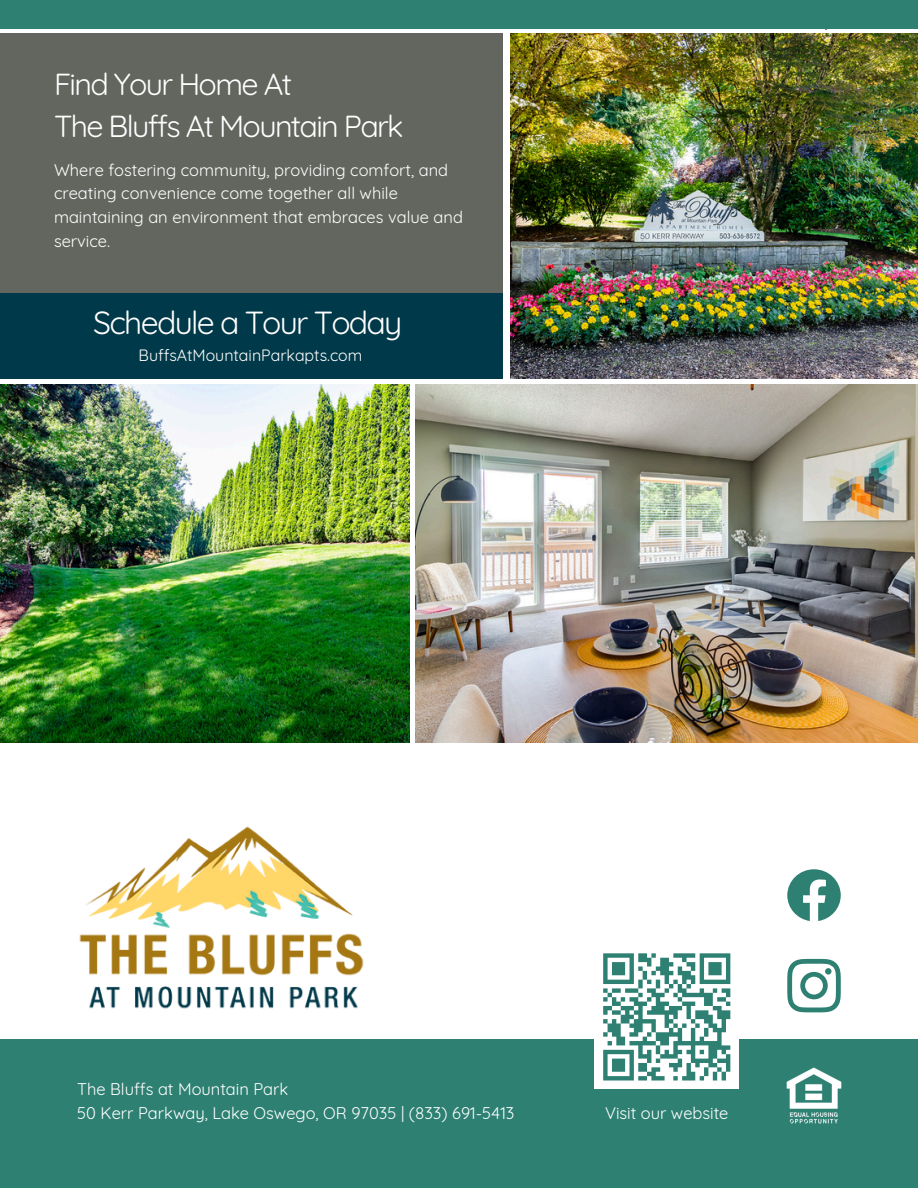
<style>
.page{position:relative;width:918px;height:1188px;background:#fff}
.page>*{position:absolute;margin:0;border:0;box-sizing:border-box;transform-origin:0 0}
.t1{font:31.95px "Quicksand";letter-spacing:-.055em;color:#fff}
.t2{font:30.45px/42.6px "Quicksand";letter-spacing:-.055em;color:#fff}
.t3{font:16.5px/23.7px "Quicksand";color:#fff}
.t4{font:15.9px "Quicksand";color:#fff}
</style>
<div class="page">
<div style="left:0;top:33px;width:503px;height:344px;background:#63665f"></div>
<div style="left:0;top:294px;width:503px;height:85px;background:#003949"></div>
<svg style="left:787px;top:869px;width:54px;height:52px"></svg>
<svg style="left:787px;top:959px;width:54px;height:53px"></svg>
<div style="left:825px;top:968px;width:6px;height:7px;background:#2d8072;border-radius:50%"></div>
<div style="left:0;top:1039px;width:918px;height:149px;background:#2d8072"></div>
<img style="left:786px;top:1067px;width:56px;height:57px">
<div style="left:0;top:0;width:918px;height:28px;background:#2d8072"></div>
<img style="left:0;top:384px;width:409px;height:358px">
<img style="left:415px;top:384px;width:503px;height:358px">
<img style="left:510px;top:33px;width:408px;height:346px">
<img style="left:79px;top:826px;width:285px;height:183px">
<div style="left:594px;top:945px;width:145px;height:144px;background:#fff"></div>
<svg style="left:603px;top:953px;width:128px;height:128px"></svg>
<p class="t2" style="left:54px;top:62px;width:351px">Find Your Home At<br>The Bluffs At Mountain Park</p>
<p class="t3" style="left:54px;top:158px;width:410px">Where fostering community, providing comfort, and creating convenience come together all while maintaining an environment that embraces value and service.</p>
<p class="t1" style="left:93px;top:302px;width:311px">Schedule a Tour Today</p>
<p class="t4" style="left:139px;top:345px;width:225px">BuffsAtMountainParkapts.com</p>
<p class="t3" style="left:77px;top:1077px;width:213px">The Bluffs at Mountain Park</p>
<p class="t3" style="left:77px;top:1101px;width:439px">50 Kerr Parkway, Lake Oswego, OR 97035 | (833) 691-5413</p>
<p class="t3" style="left:605px;top:1101px;width:125px">Visit our website</p>
</div>
